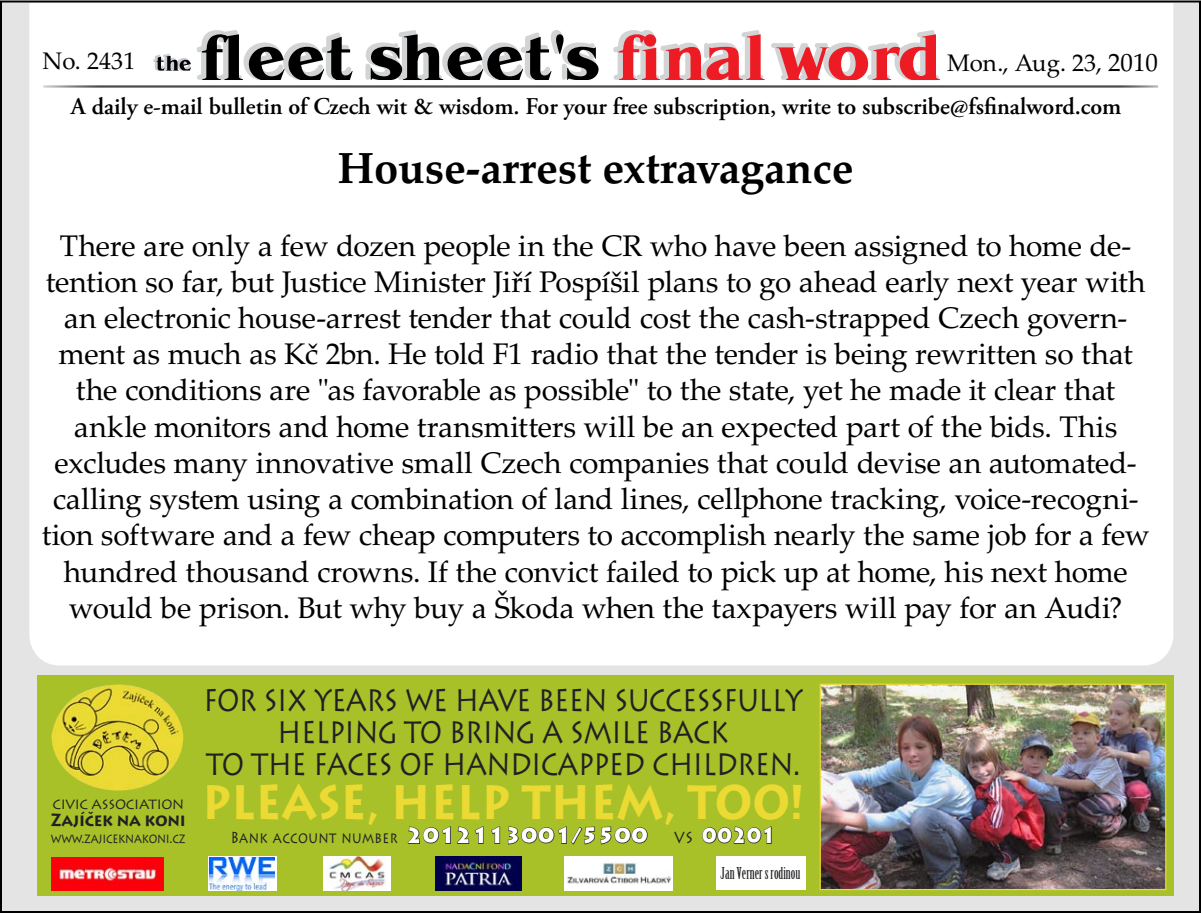
<style>
.page{position:relative;width:1201px;height:913px;background:#fff}
.page>*{position:absolute;margin:0;border:0;box-sizing:border-box;transform-origin:0 0}
.t1{font:700 48px "Lithos Pro";color:#ebda34;scale:.9 1}
.t2{font:700 43.6px "Palatino LTCE";color:#000}
.t3{font:31px/32px "Lithos Pro";letter-spacing:-.02em;color:#212125;text-align:center;scale:.85 1}
.t4{font:29.8px/36.2px "Palatino LTCE";letter-spacing:-.01em;color:#000;text-align:center}
.t5{font:600 24px "Adobe Garamond Pro";color:#000}
.t6{font:24px "Palatino LTCE";color:#000}
.t7{font:900 22px "Lithos Pro";letter-spacing:.01em;color:#fff;scale:.9 1}
.t8{font:700 17.2px "Lithos Pro";letter-spacing:-.02em;color:#212125;scale:.92 1}
.t9{font:16px "Birch Std";color:#212125}
.t10{font:14px "Lithos Pro";letter-spacing:-.02em;color:#212125;scale:.8 1}
.t11{font:13.4px "Lithos Pro";letter-spacing:-.02em;color:#212125}
.s1{font-size:25px}
.s2{font-weight:400;font-size:16px;color:#212125}
</style>
<div class="page">
<div style="left:1px;top:1px;width:1198px;height:910px;background:#e5e4e4"></div>
<div style="left:28px;top:1px;width:1146px;height:665px;background:#fff"></div>
<img style="left:40px;top:83px;width:1120px;height:7px">
<svg style="left:153px;top:30px;width:446px;height:50px"></svg>
<svg style="left:611px;top:30px;width:328px;height:50px"></svg>
<div style="left:37px;top:675px;width:1136px;height:220px;background:#a8c129"></div>
<svg style="left:407px;top:826px;width:77px;height:18px"></svg>
<svg style="left:491px;top:826px;width:9px;height:18px"></svg>
<svg style="left:507px;top:826px;width:141px;height:19px"></svg>
<svg style="left:702px;top:826px;width:70px;height:18px"></svg>
<img style="left:821px;top:685px;width:343px;height:202px">
<div style="left:819px;top:683px;width:347px;height:206px;border:1px solid #ebda34"></div>
<img style="left:51px;top:684px;width:132px;height:106px">
<div style="left:715px;top:856px;width:90px;height:33px;background:#fff"></div>
<div style="left:323px;top:855px;width:67px;height:34px;background:#fff"></div>
<img style="left:325px;top:855px;width:64px;height:34px">
<div style="left:208px;top:856px;width:68px;height:34px;background:#fff"></div>
<img style="left:209px;top:857px;width:66px;height:33px">
<img style="left:564px;top:856px;width:108px;height:33px">
<img style="left:435px;top:856px;width:86px;height:34px">
<img style="left:52px;top:857px;width:111px;height:33px">
<p class="t6" style="left:42px;top:47px;width:94px">No. 2431</p>
<p class="t6" style="left:947px;top:49px;width:212px">Mon., Aug. 23, <span class="s1">2010</span></p>
<p class="t5" style="left:71px;top:93px;width:1051px">A daily e-mail bulletin of Czech wit &amp; wisdom. For your free subscription, write to subscribe@fsfinalword.com</p>
<h2 class="t2" style="left:338px;top:142px;width:517px">House-arrest extravagance</h2>
<p class="t4" style="left:42px;top:228px;width:1109px">There are only a few dozen people in the CR who have been assigned to home de&shy;tention so far, but Justice Minister Jiří Pospíšil plans to go ahead early next year with an electronic house-arrest tender that could cost the cash-strapped Czech govern&shy;ment as much as Kč 2bn. He told F1 radio that the tender is being rewritten so that the conditions are "as favorable as possible" to the state, yet he made it clear that ankle monitors and home transmitters will be an expected part of the bids. This excludes many innovative small Czech companies that could devise an automated&shy;calling system using a combination of land lines, cellphone tracking, voice-recogni&shy;tion software and a few cheap computers to accomplish nearly the same job for a few hundred thousand crowns. If the convict failed to pick up at home, his next home would be prison. But why buy a Škoda when the taxpayers will pay for an Audi?</p>
<p class="t11" style="left:52px;top:796px;width:133px">CIVIC ASSOCIATION</p>
<p class="t8" style="left:50px;top:809px;width:149px">Zajíček na koni</p>
<p class="t10" style="left:51px;top:830px;width:170px">www.zajiceknakoni.cz</p>
<p class="t3" style="left:203px;top:684px;width:706px">FOR SIX YEARS WE HAVE BEEN SUCCESSFULLY<br>HELPING TO BRING A SMILE BACK<br>TO THE FACES OF HANDICAPPED CHILDREN.</p>
<h1 class="t1" style="left:202px;top:773px;width:670px">PLEASE, HELP THEM, TOO!</h1>
<p class="t7" style="left:231px;top:821px;width:607px"><span class="s2">Bank account number</span> 2012113001/5500 <span class="s2">VS</span> 00201</p>
<p class="t9" style="left:720px;top:864px;width:81px">Jan Verner s rodinou</p>
</div>
